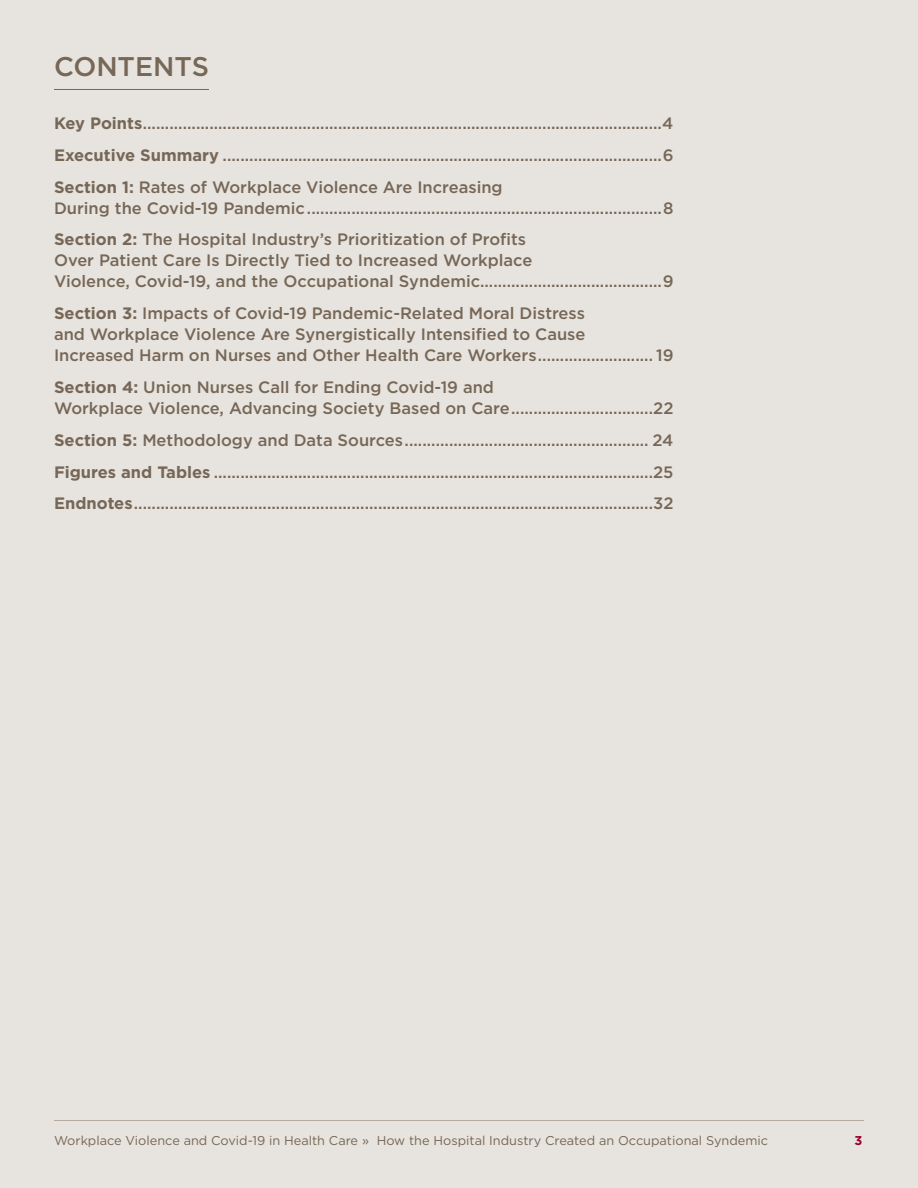
<style>
.page{position:relative;width:918px;height:1188px;background:#e7e3de}
.page>*{position:absolute;margin:0;border:0;box-sizing:border-box;transform-origin:0 0}
.Section_Heading{font:500 27px "Gotham";color:#766757}
.TOC_1_j{font:500 16.5px/21px "Gotham";color:#766757}
.t1{font:12.75px "Gotham";color:#766757}
.t2{font:700 12.75px "Gotham";color:#98012d}
.s1{font-weight:700}
</style>
<div class="page">
<hr style="left:54px;top:1120px;width:810px;height:1px;background:#b7ac9f">
<hr style="left:54px;top:89px;width:155px;height:1px;background:#766757">
<p class="Section_Heading" style="left:54px;top:48px;width:156px">CONTENTS</p>
<p class="TOC_1_j" style="left:54px;top:112px;width:621px"><span class="s1">Key Points</span>.....................................................................................................................4</p>
<p class="TOC_1_j" style="left:54px;top:144px;width:621px"><span class="s1">Executive Summary</span> ...................................................................................................6</p>
<p class="TOC_1_j" style="left:54px;top:176px;width:621px"><span class="s1">Section 1:</span> Rates of Workplace Violence Are Increasing<br>During the Covid-19 Pandemic................................................................................8</p>
<p class="TOC_1_j" style="left:54px;top:229px;width:621px"><span class="s1">Section 2:</span> The Hospital Industry’s Prioritization of Profits<br>Over Patient Care Is Directly Tied to Increased Workplace<br>Violence, Covid-19, and the Occupational Syndemic.........................................9</p>
<p class="TOC_1_j" style="left:54px;top:303px;width:621px"><span class="s1">Section 3:</span> Impacts of Covid-19 Pandemic-Related Moral Distress<br>and Workplace Violence Are Synergistically Intensified to Cause<br>Increased Harm on Nurses and Other Health Care Workers.......................... 19</p>
<p class="TOC_1_j" style="left:54px;top:376px;width:621px"><span class="s1">Section 4:</span> Union Nurses Call for Ending Covid-19 and<br>Workplace Violence, Advancing Society Based on Care................................22</p>
<p class="TOC_1_j" style="left:54px;top:429px;width:621px"><span class="s1">Section 5:</span> Methodology and Data Sources....................................................... 24</p>
<p class="TOC_1_j" style="left:54px;top:461px;width:621px"><span class="s1">Figures and Tables</span> ...................................................................................................25</p>
<p class="TOC_1_j" style="left:54px;top:493px;width:621px"><span class="s1">Endnotes</span>.....................................................................................................................32</p>
<p class="t1" style="left:54px;top:1132px;width:716px">Workplace Violence and Covid-19 in Health Care » How the Hospital Industry Created an Occupational Syndemic</p>
<p class="t2" style="left:855px;top:1132px;width:9px">3</p>
</div>
